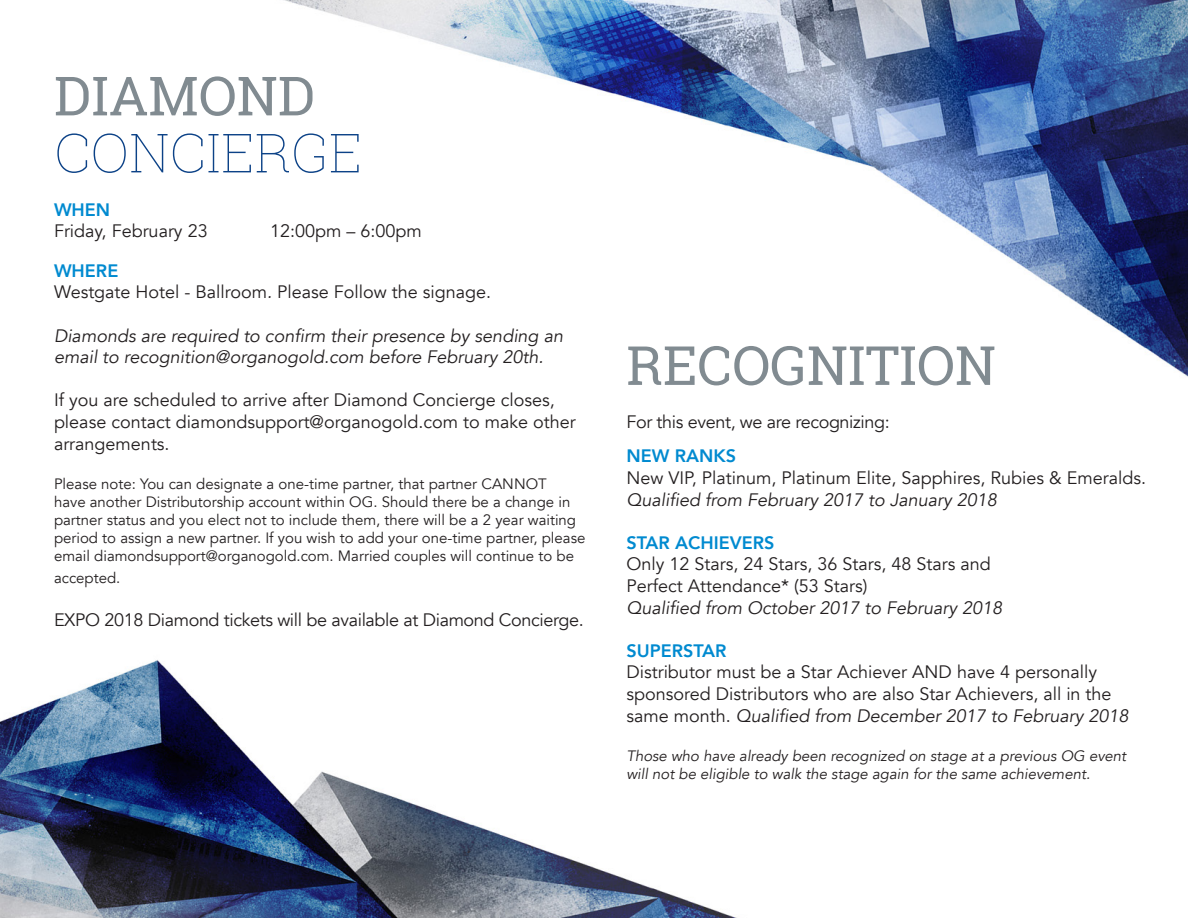
<style>
.page{position:relative;width:1188px;height:918px;background:#fff}
.page>*{position:absolute;margin:0;border:0;box-sizing:border-box;transform-origin:0 0}
.t1{font:54px "Roboto Slab";color:#818b91}
.t2{font:100 54px "Roboto Slab";color:#0c4287}
.t3{font:18px/21.6px "Avenir";color:#231f20}
.t4{font:italic 18px/21.6px "Avenir";color:#231f20}
.t5{font:18px "Avenir";letter-spacing:-.02em;color:#231f20}
.t6{font:800 18px "Avenir";color:#008ad0}
.t7{font:15px/18px "Avenir";color:#231f20}
.t8{font:italic 15px/18px "Avenir";color:#231f20}
.s1{font-weight:800;color:#008ad0}
.s2{font-style:italic}
</style>
<div class="page">
<img style="left:0;top:0;width:1188px;height:918px">
<h1 class="t1" style="left:54px;top:59px;width:263px">DIAMOND</h1>
<h1 class="t2" style="left:54px;top:116px;width:310px">CONCIERGE</h1>
<p class="t6" style="left:54px;top:195px;width:58px">WHEN</p>
<p class="t3" style="left:54px;top:221px;width:155px">Friday, February 23</p>
<p class="t3" style="left:270px;top:221px;width:153px">12:00pm – 6:00pm</p>
<p class="t3" style="left:54px;top:260px;width:439px"><span class="s1">WHERE<br></span>Westgate Hotel - Ballroom<span class="s2">.</span> Please Follow the signage.</p>
<p class="t4" style="left:54px;top:325px;width:511px">Diamonds are required to confirm their presence by sending an email to recognition@organogold.com before February 20th.</p>
<p class="t3" style="left:54px;top:390px;width:523px">If you are scheduled to arrive after Diamond Concierge closes, please contact diamondsupport@organogold.com to make other arrangements.</p>
<p class="t7" style="left:54px;top:475px;width:533px">Please note: You can designate a one-time partner, that partner CANNOT<br>have another Distributorship account within OG. Should there be a change in partner status and you elect not to include them, there will be a 2 year waiting period to assign a new partner. If you wish to add your one-time partner, please email diamondsupport@organogold.com. Married couples will continue to be</p>
<p class="t7" style="left:54px;top:569px;width:68px">accepted.</p>
<p class="t5" style="left:54px;top:609px;width:531px">EXPO 2018 Diamond tickets will be available at Diamond Concierge.</p>
<h1 class="t1" style="left:626px;top:328px;width:371px">RECOGNITION</h1>
<p class="t5" style="left:626px;top:411px;width:265px">For this event, we are recognizing:</p>
<p class="t6" style="left:626px;top:442px;width:111px">NEW RANKS</p>
<p class="t3" style="left:626px;top:467px;width:521px">New VIP, Platinum, Platinum Elite, Sapphires, Rubies &amp; Emeralds.</p>
<p class="t4" style="left:626px;top:489px;width:372px">Qualified from February 2017 to January 2018</p>
<p class="t6" style="left:626px;top:528px;width:150px">STAR ACHIEVERS</p>
<p class="t3" style="left:626px;top:554px;width:366px">Only 12 Stars, 24 Stars, 36 Stars, 48 Stars and<br>Perfect Attendance* (53 Stars)</p>
<p class="t4" style="left:626px;top:597px;width:377px">Qualified from October 2017 to February 2018</p>
<p class="t6" style="left:626px;top:636px;width:102px">SUPERSTAR</p>
<p class="t3" style="left:626px;top:662px;width:504px">Distributor must be a Star Achiever AND have 4 personally sponsored Distributors who are also Star Achievers, all in the same month. <span class="s2">Qualified from December 2017 to February 2018</span></p>
<p class="t8" style="left:626px;top:747px;width:501px">Those who have already been recognized on stage at a previous OG event will not be eligible to walk the stage again for the same achievement.</p>
</div>
